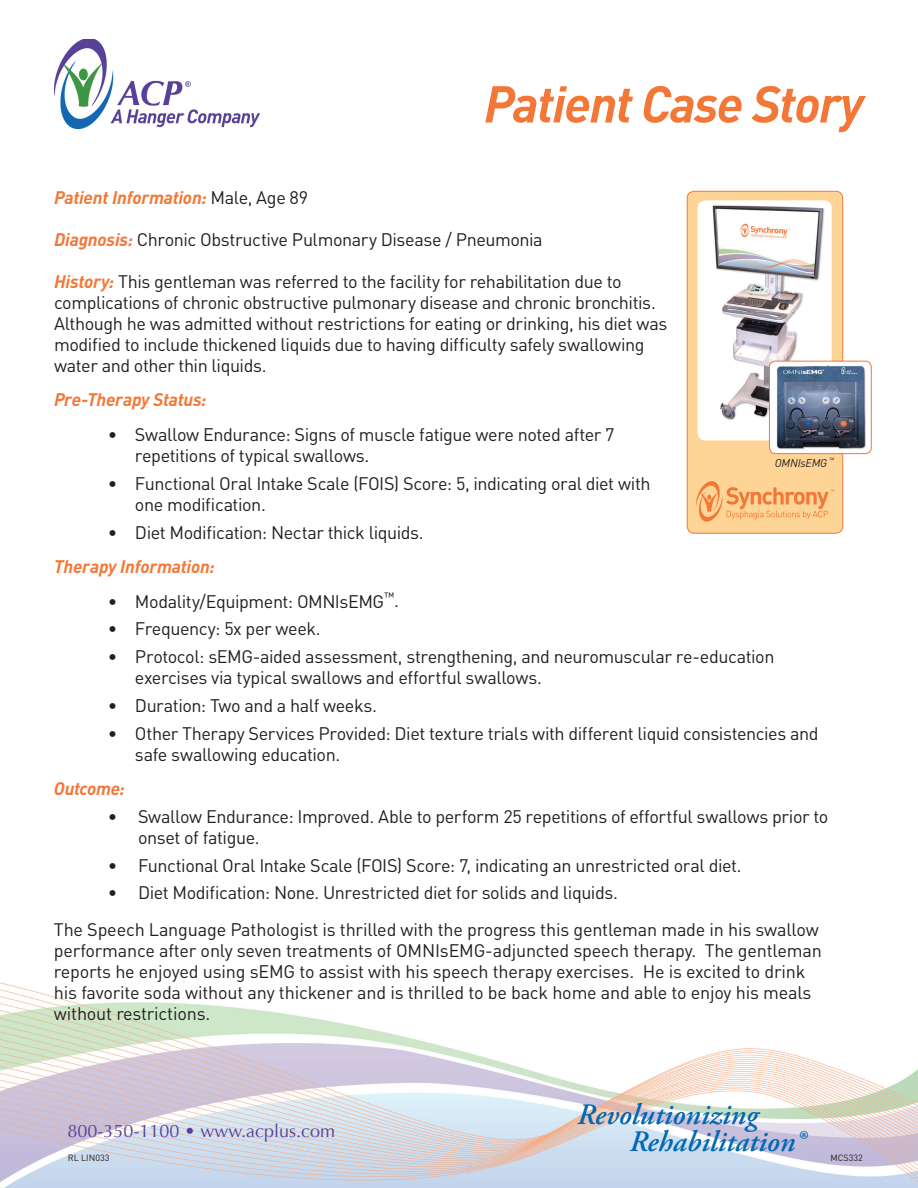
<style>
.page{position:relative;width:918px;height:1188px;background:#fff}
.page>*{position:absolute;margin:0;border:0;box-sizing:border-box;transform-origin:0 0}
.t1{font:italic 700 51px "DIN";letter-spacing:-.03em;color:#f37736}
.t2{font:italic 600 29.7px "Adobe Garamond Pro";color:#0168b3}
.t3{font:18px/21px "DIN";letter-spacing:-.025em;color:#231f20}
.t4{font:italic 700 18px "DIN";letter-spacing:-.015em;color:#f37736}
.t5{font:18px "Optima";color:#593f99}
.t6{font:italic 11.25px "DIN";letter-spacing:-.02em;color:#231f20}
.t7{font:9px "DIN";color:#231f20}
.s1{font-weight:400;font-style:normal;color:#231f20}
.s2{font-weight:700;font-style:italic;color:#f37736}
</style>
<div class="page">
<img style="left:1px;top:982px;width:917px;height:206px">
<img style="left:55px;top:39px;width:205px;height:89px">
<div style="left:687px;top:191px;width:156px;height:342px;background:#fed497;border-radius:7px"></div>
<div style="left:687px;top:191px;width:156px;height:343px;border:1px solid #f37736;border-radius:7px"></div>
<svg style="left:696px;top:481px;width:138px;height:41px"></svg>
<div style="left:698px;top:201px;width:134px;height:239px;background:#fff;border-radius:8px"></div>
<img style="left:712px;top:205px;width:114px;height:215px">
<div style="left:769px;top:361px;width:102px;height:93px;background:#fff;border-radius:6px"></div>
<img style="left:776px;top:365px;width:90px;height:85px">
<div style="left:769px;top:361px;width:103px;height:93px;border:1px solid #f37736;border-radius:6px"></div>
<h1 class="t1" style="left:484px;top:71px;width:381px">Patient Case Story</h1>
<p class="t4" style="left:54px;top:186px;width:256px">Patient Information: <span class="s1">Male, Age 89</span></p>
<p class="t3" style="left:54px;top:229px;width:490px"><span class="s2">Diagnosis:</span> Chronic Obstructive Pulmonary Disease / Pneumonia</p>
<p class="t3" style="left:54px;top:271px;width:615px"><span class="s2">History:</span> This gentleman was referred to the facility for rehabilitation due to complications of chronic obstructive pulmonary disease and chronic bronchitis.<br>Although he was admitted without restrictions for eating or drinking, his diet was modified to include thickened liquids due to having difficulty safely swallowing water and other thin liquids.</p>
<p class="t4" style="left:54px;top:388px;width:154px">Pre-Therapy Status:</p>
<p class="t3" style="left:135px;top:424px;width:481px;text-indent:-27px">• Swallow Endurance: Signs of muscle fatigue were noted after 7 repetitions of typical swallows.</p>
<p class="t3" style="left:135px;top:472px;width:517px;text-indent:-27px">• Functional Oral Intake Scale (FOIS) Score: 5, indicating oral diet with one modification.</p>
<p class="t3" style="left:108px;top:521px;width:317px">• Diet Modification: Nectar thick liquids.</p>
<p class="t4" style="left:54px;top:555px;width:162px">Therapy Information:</p>
<p class="t3" style="left:108px;top:590px;width:292px">• Modality/Equipment: OMNIsEMG<sup>™</sup>.</p>
<p class="t3" style="left:108px;top:618px;width:214px">• Frequency: 5x per week.</p>
<p class="t3" style="left:135px;top:646px;width:641px;text-indent:-27px">• Protocol: sEMG-aided assessment, strengthening, and neuromuscular re-education exercises via typical swallows and effortful swallows.</p>
<p class="t3" style="left:108px;top:694px;width:271px">• Duration: Two and a half weeks.</p>
<p class="t3" style="left:135px;top:722px;width:685px;text-indent:-27px">• Other Therapy Services Provided: Diet texture trials with different liquid consistencies and safe swallowing education.</p>
<p class="t4" style="left:54px;top:777px;width:72px">Outcome:</p>
<p class="t3" style="left:138px;top:805px;width:692px;text-indent:-30px">• Swallow Endurance: Improved. Able to perform 25 repetitions of effortful swallows prior to onset of fatigue.</p>
<p class="t3" style="left:108px;top:854px;width:635px">• Functional Oral Intake Scale (FOIS) Score: 7, indicating an unrestricted oral diet.</p>
<p class="t3" style="left:54px;top:874px;width:766px;line-height:36.5px;text-indent:54px">• Diet Modification: None. Unrestricted diet for solids and liquids.<br>The Speech Language Pathologist is thrilled with the progress this gentleman made in his swallow</p>
<p class="t3" style="left:54px;top:939px;width:769px">performance after only seven treatments of OMNIsEMG-adjuncted speech therapy. The gentleman reports he enjoyed using sEMG to assist with his speech therapy exercises. He is excited to drink his favorite soda without any thickener and is thrilled to be back home and able to enjoy his meals without restrictions.</p>
<p class="t6" style="left:775px;top:456px;width:61px">OMNIsEMG <sup>™</sup></p>
<p class="t5" style="left:68px;top:1120px;width:269px">800-350-1100 • www.acplus.com</p>
<h2 class="t2" style="left:577px;top:1097px;width:183px">Revolutionizing</h2>
<h2 class="t2" style="left:630px;top:1125px;width:178px">Rehabilitation®</h2>
<p class="t7" style="left:68px;top:1152px;width:43px">RL LIN033</p>
<p class="t7" style="left:830px;top:1152px;width:34px">MCS332</p>
</div>
